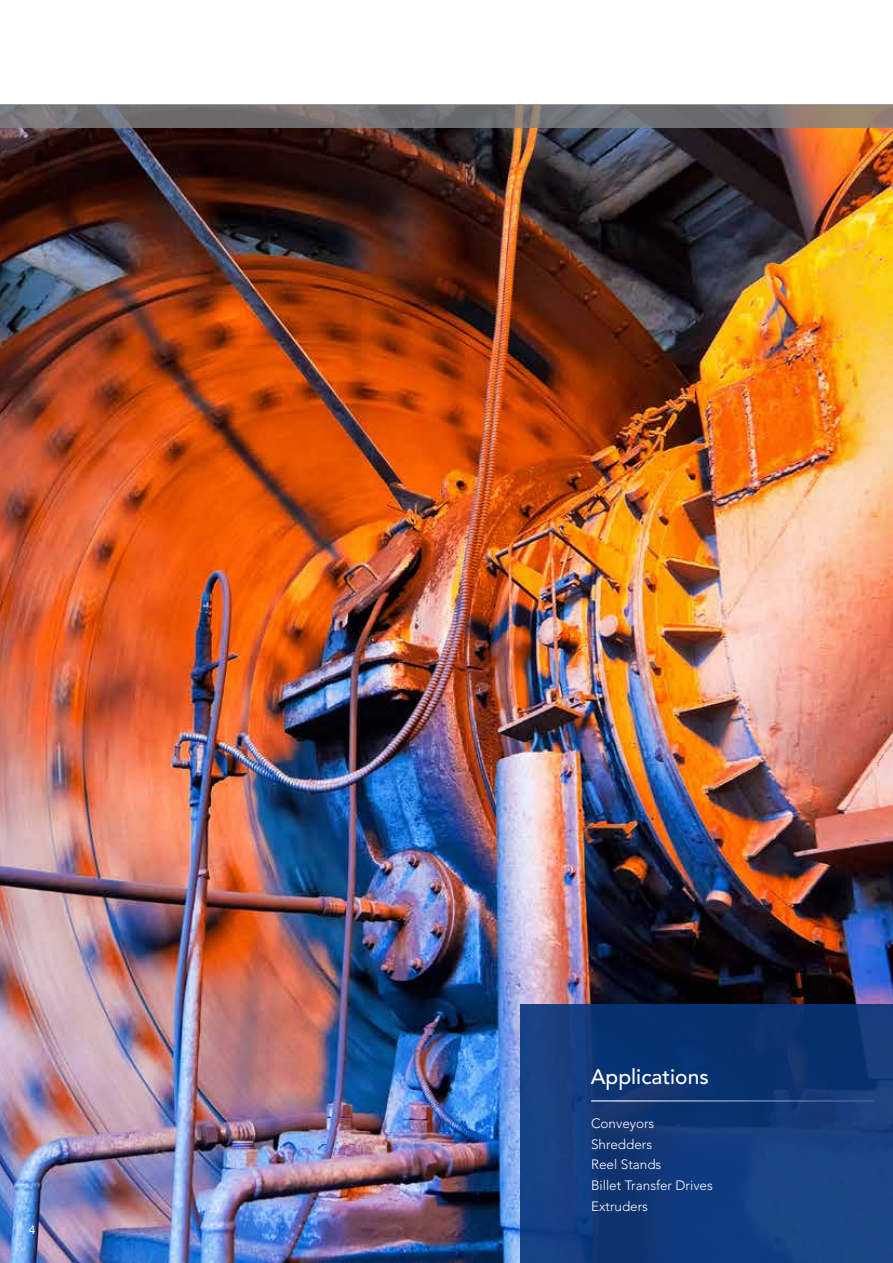
<style>
.page{position:relative;width:893px;height:1263px;background:#fff}
.page>*{position:absolute;margin:0;border:0;box-sizing:border-box;transform-origin:0 0}
.t1{font:500 21px "Avenir LT Std";color:#fff}
.t2{font:300 13.5px/20.7px "Avenir LT Std";color:#fff}
.t3{font:12px "Avenir LT Std";color:#fff}
</style>
<div class="page">
<img style="left:0;top:128px;width:893px;height:1135px">
<svg style="left:0;top:105px;width:893px;height:23px"></svg>
<div style="left:520px;top:1004px;width:373px;height:259px;background:linear-gradient(to right,#103879,#133b7b)"></div>
<hr style="left:591px;top:1100px;width:283px;height:1px;background:#fff">
<p class="t3" style="left:29px;top:1222px;width:8px">4</p>
<h1 class="t1" style="left:591px;top:1064px;width:119px">Applications</h1>
<p class="t2" style="left:591px;top:1113px;width:123px">Conveyors<br>Shredders<br>Reel Stands<br>Billet Transfer Drives<br>Extruders</p>
</div>
